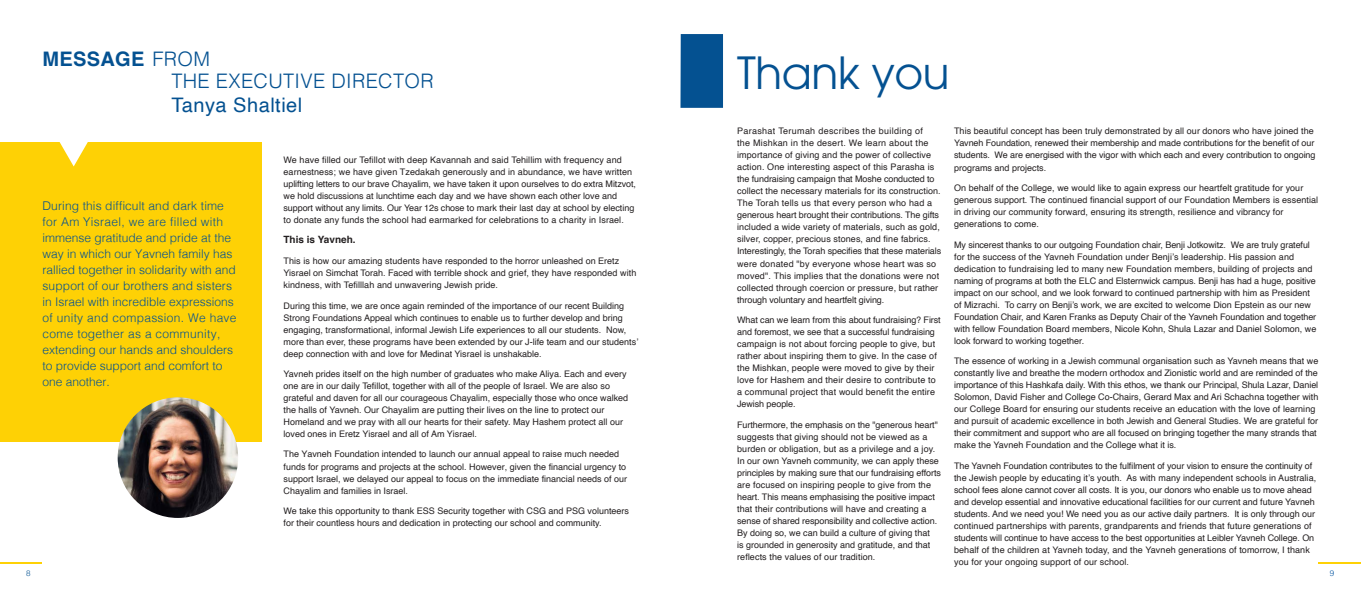
<style>
.page{position:relative;width:1361px;height:596px;background:#fff}
.page>*{position:absolute;margin:0;border:0;box-sizing:border-box;transform-origin:0 0}
.YAV_SUBHEAD_A{font:44px "ITC Avant Garde Pro";letter-spacing:-.01em;color:#045191}
.YAV_HEAD_A{font:300 20px "Helvetica";letter-spacing:.015em;color:#045191}
.YAV_SUBHEAD_A-2{font:20px "Helvetica";letter-spacing:.025em;color:#045191}
.YAV_HEAD_A-2{font:700 20px "Helvetica";letter-spacing:.015em;color:#045191}
.YAV_BODY_COPY_A{font:300 12px/16px "Helvetica";color:#045191}
.YAV_BODY_COPY_A-2{font:700 10px "Helvetica";color:#231f20}
.YAV_BODY_COPY_A-3{font:9px/12px "Helvetica";color:#231f20}
.t1{font:300 8px "Helvetica";color:#0153a0}
.t2{font:300 8px "Helvetica";color:#045191}
.s1{font-weight:300}
.s2{font-family:"Arial"}
</style>
<div class="page">
<hr style="left:1318px;top:561px;width:43px;height:2px;background:#fed105">
<div style="left:680px;top:34px;width:43px;height:74px;background:#045191"></div>
<div style="left:0;top:142px;width:262px;height:300px;background:#fed105"></div>
<svg style="left:60px;top:142px;width:28px;height:24px"></svg>
<hr style="left:0;top:561px;width:42px;height:2px;background:#fed105">
<img style="left:118px;top:397px;width:120px;height:120px;border-radius:60px">
<p class="YAV_HEAD_A-2" style="left:43px;top:47px;width:169px">MESSAGE <span class="s1">FROM</span></p>
<p class="YAV_HEAD_A" style="left:171px;top:64px;width:264px">THE EXECUTIVE DIRECTOR</p>
<p class="YAV_SUBHEAD_A-2" style="left:171px;top:90px;width:133px">Tanya Shaltiel</p>
<p class="YAV_BODY_COPY_A-3" style="left:283px;top:154px;width:354px">We have filled our Tefillot with deep Kavannah and said Tehillim with frequency and earnestness; we have given Tzedakah generously and in abundance, we have written uplifting letters to our brave Chayalim, we have taken it upon ourselves to do extra Mitzvot, we hold discussions at lunchtime each day and we have shown each other love and support without any limits. Our Year 12s chose to mark their last day at school by electing to donate any funds the school had earmarked for celebrations to a charity in Israel.</p>
<p class="YAV_BODY_COPY_A-2" style="left:283px;top:234px;width:74px">This is Yavneh.</p>
<p class="YAV_BODY_COPY_A-3" style="left:283px;top:255px;width:354px">This is how our amazing students have responded to the horror unleashed on Eretz<br>Yisrael on Simchat Torah. Faced with terrible shock and grief, they have responded with kindness, with Tefilllah and unwavering Jewish pride.</p>
<p class="YAV_BODY_COPY_A-3" style="left:283px;top:299px;width:356px">During this time, we are once again reminded of the importance of our recent Building Strong Foundations Appeal which continues to enable us to further develop and bring engaging, transformational, informal Jewish Life experiences to all our students. Now, more than ever, these programs have been extended by our J-life team and our students’ deep connection with and love for Medinat Yisrael is unshakable.</p>
<p class="YAV_BODY_COPY_A-3" style="left:283px;top:368px;width:346px">Yavneh prides itself on the high number of graduates who make Aliya. Each and every one are in our daily Tefillot, together with all of the people of Israel. We are also so grateful and daven for all our courageous Chayalim, especially those who once walked the halls of Yavneh. Our Chayalim are putting their lives on the line to protect our Homeland and we pray with all our hearts for their safety. May Hashem protect all our loved ones in Eretz Yisrael and all of Am Yisrael.</p>
<p class="YAV_BODY_COPY_A-3" style="left:283px;top:448px;width:345px">The Yavneh Foundation intended to launch our annual appeal <span class="s2">to raise</span> much needed funds for programs and projects at the school. However, given the financial urgency to support Israel, we delayed our appeal to focus on the immediate financial needs of our Chayalim and families in Israel.</p>
<p class="YAV_BODY_COPY_A-3" style="left:283px;top:505px;width:347px">We take this opportunity to thank ESS Security together with CSG and PSG volunteers for their countless hours and dedication in protecting our school and community.</p>
<p class="YAV_BODY_COPY_A" style="left:43px;top:197px;width:196px">During this difficult and dark time for Am Yisrael, we are filled with immense gratitude and pride at the way in which our Yavneh family has rallied together in solidarity with and support of our brothers and sisters in Israel with incredible expressions of unity and compassion. We have come together as a community, extending our hands and shoulders to provide support and comfort to one another.</p>
<p class="t2" style="left:26px;top:566px;width:6px">8</p>
<p class="YAV_SUBHEAD_A" style="left:737px;top:46px;width:214px">Thank you</p>
<p class="YAV_BODY_COPY_A-3" style="left:737px;top:125px;width:205px">Parashat Terumah describes the building of<br>the Mishkan in the desert. We learn about the importance of giving and the power of collective action. One interesting aspect of this Parasha is the fundraising campaign that Moshe conducted to collect the necessary materials for its construction.<br>The Torah tells us that every person who had a generous heart brought their contributions. The gifts included a wide variety of materials, such as gold, silver, copper, precious stones, and fine fabrics.<br>Interestingly, the Torah specifies that these materials were donated "by everyone whose heart was so moved". This implies that the donations were not collected through coercion or pressure, but rather through voluntary and heartfelt giving.</p>
<p class="YAV_BODY_COPY_A-3" style="left:737px;top:314px;width:205px">What can we learn from this about fundraising? First and foremost, we see that a successful fundraising campaign is not about forcing people to give, but rather about inspiring them to give. In the case of the Mishkan, people were moved to give by their love for Hashem and their desire to contribute to a communal project that would benefit the entire Jewish people.</p>
<p class="YAV_BODY_COPY_A-3" style="left:737px;top:418px;width:205px">Furthermore, the emphasis on the "generous heart" suggests that giving should not be viewed as a burden or obligation, but as a privilege and a joy.<br>In our own Yavneh community, we can apply these principles by making sure that our fundraising efforts are focused on inspiring people to give from the heart. This means emphasising the positive impact that their contributions will have and creating a sense of shared responsibility and collective action.<br>By doing so, we can build a culture of giving that<br>is grounded in generosity and gratitude, and that reflects the values of our tradition.</p>
<p class="YAV_BODY_COPY_A-3" style="left:954px;top:125px;width:363px">This beautiful concept has been truly demonstrated by all our donors who have joined the Yavneh Foundation, renewed their membership and made contributions for the benefit of our students. We are energised with the vigor with which each and every contribution to ongoing programs and projects.</p>
<p class="YAV_BODY_COPY_A-3" style="left:954px;top:182px;width:365px">On behalf of the College, we would like to again express our heartfelt gratitude for your generous support. The continued financial support of our Foundation Members is essential in driving our community forward, ensuring its strength, resilience and vibrancy for generations to come.</p>
<p class="YAV_BODY_COPY_A-3" style="left:954px;top:238px;width:364px">My sincerest thanks to our outgoing Foundation chair, Benji Jotkowitz. We are truly grateful for the success of the Yavneh Foundation under Benji’s leadership. His passion and dedication to fundraising led to many new Foundation members, building of projects and naming of programs at both the ELC and Elsternwick campus. Benji has had a huge, positive impact on our school, and we look forward to continued partnership with him as President of Mizrachi. To carry on Benji’s work, we are excited to welcome Dion Epstein as our new Foundation Chair, and Karen Franks as Deputy Chair of the Yavneh Foundation and together with fellow Foundation Board members, Nicole Kohn, Shula Lazar and Daniel Solomon, we look forward to working together.</p>
<p class="YAV_BODY_COPY_A-3" style="left:954px;top:355px;width:366px">The essence of working in a Jewish communal organisation such as Yavneh means that we constantly live and breathe the modern orthodox and Zionistic world and are reminded of the importance of this Hashkafa daily. With this ethos, we thank our Principal, Shula Lazar, Daniel Solomon, David Fisher and College Co-Chairs, Gerard Max and Ari Schachna together with our College Board for ensuring our students receive an education with the love of learning and pursuit of academic excellence in both Jewish and General Studies. We are grateful for their commitment and support who are all focused on bringing together the many strands that make the Yavneh Foundation and the College what it is.</p>
<p class="YAV_BODY_COPY_A-3" style="left:954px;top:459px;width:364px">The Yavneh Foundation contributes to the fulfilment of your vision to ensure the continuity of the Jewish people by educating it’s youth. As with many independent schools in Australia, school fees alone cannot cover all costs. It is you, our donors who enable us to move ahead and develop essential and innovative educational facilities for our current and future Yavneh students. And we need you! We need you as our active daily partners. It is only through our continued partnerships with parents, grandparents and friends that future generations of students will continue to have access to the best opportunities at Leibler Yavneh College. On behalf of the children at Yavneh today, and the Yavneh generations of tomorrow, I thank you for your ongoing support of our school.</p>
<p class="t1" style="left:1329px;top:566px;width:6px">9</p>
</div>
